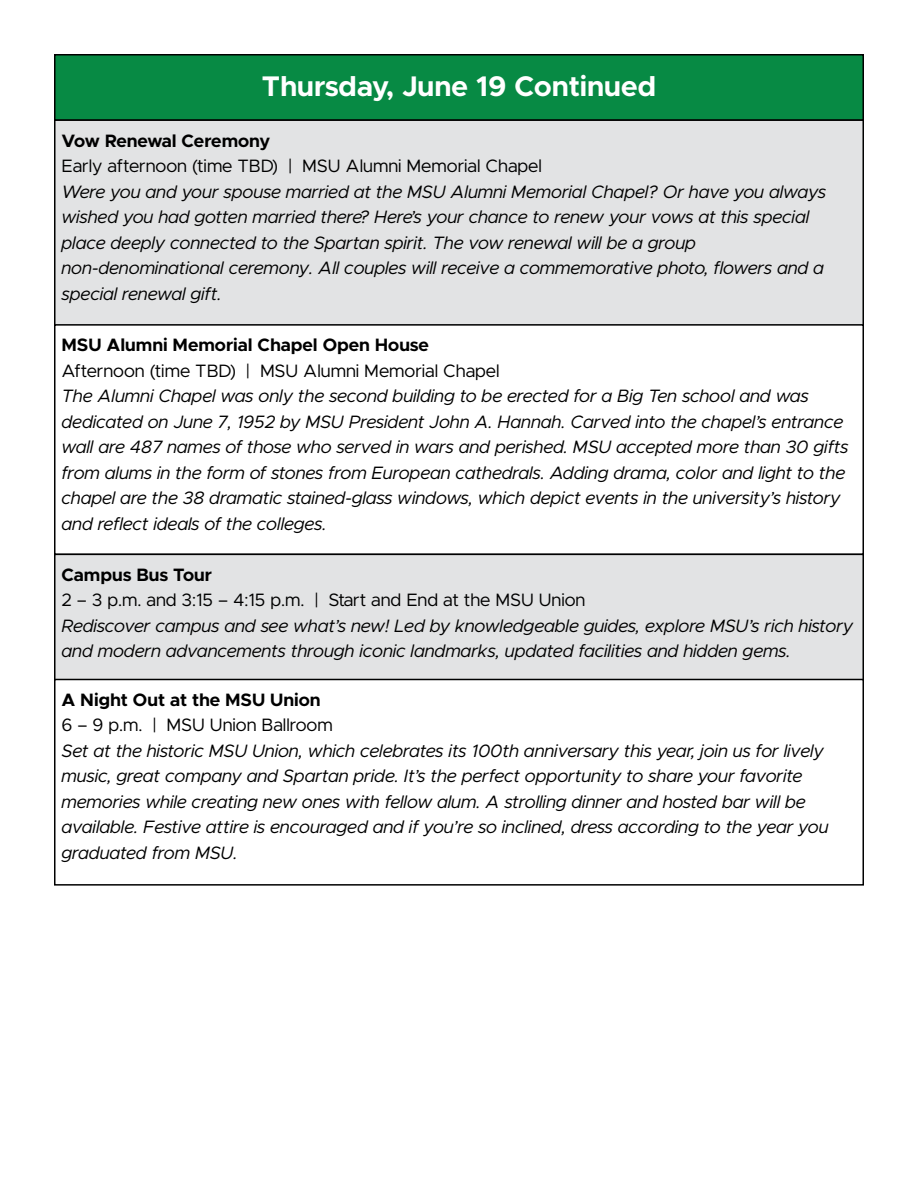
<style>
.page{position:relative;width:918px;height:1188px;background:#fff}
.page>*{position:absolute;margin:0;border:0;box-sizing:border-box;transform-origin:0 0}
.t1{font:700 28.5px "Metropolis";color:#fff}
.t2{font:italic 18px/25.5px "Metropolis";color:#000}
.t3{font:18px "Metropolis";color:#000}
.t4{font:700 18px "Metropolis";color:#000}
</style>
<div class="page">
<div style="left:55px;top:55px;width:808px;height:65px;background:#078a44"></div>
<div style="left:54px;top:54px;width:810px;height:67px;border:2px solid #000"></div>
<div style="left:55px;top:120px;width:808px;height:206px;background:#e2e3e4"></div>
<div style="left:54px;top:119px;width:810px;height:207px;border:2px solid #000"></div>
<div style="left:54px;top:324px;width:810px;height:231px;border:2px solid #000"></div>
<div style="left:55px;top:554px;width:808px;height:126px;background:#e2e3e4"></div>
<div style="left:54px;top:554px;width:810px;height:127px;border:2px solid #000"></div>
<div style="left:54px;top:679px;width:810px;height:207px;border:2px solid #000"></div>
<h1 class="t1" style="left:262px;top:68px;width:396px">Thursday, June 19 Continued</h1>
<p class="t4" style="left:62px;top:129px;width:210px">Vow Renewal Ceremony</p>
<p class="t3" style="left:62px;top:155px;width:482px">Early afternoon (time TBD) | MSU Alumni Memorial Chapel</p>
<p class="t2" style="left:62px;top:179px;width:766px">Were you and your spouse married at the MSU Alumni Memorial Chapel? Or have you always wished you had gotten married there? Here’s your chance to renew your vows at this special place deeply connected to the Spartan spirit. The vow renewal will be a group non-denominational ceremony. All couples will receive a commemorative photo, flowers and a special renewal gift.</p>
<p class="t4" style="left:62px;top:334px;width:369px">MSU Alumni Memorial Chapel Open House</p>
<p class="t3" style="left:62px;top:359px;width:440px">Afternoon (time TBD) | MSU Alumni Memorial Chapel</p>
<p class="t2" style="left:62px;top:383px;width:788px">The Alumni Chapel was only the second building to be erected for a Big Ten school and was dedicated on June 7, 1952 by MSU President John A. Hannah. Carved into the chapel’s entrance wall are 487 names of those who served in wars and perished. MSU accepted more than 30 gifts from alums in the form of stones from European cathedrals. Adding drama, color and light to the chapel are the 38 dramatic stained-glass windows, which depict events in the university’s history and reflect ideals of the colleges.</p>
<p class="t4" style="left:62px;top:563px;width:152px">Campus Bus Tour</p>
<p class="t3" style="left:62px;top:589px;width:525px">2 – 3 p.m. and 3:15 – 4:15 p.m. | Start and End at the MSU Union</p>
<p class="t2" style="left:62px;top:613px;width:793px">Rediscover campus and see what’s new! Led by knowledgeable guides, explore MSU’s rich history and modern advancements through iconic landmarks, updated facilities and hidden gems.</p>
<p class="t4" style="left:62px;top:688px;width:261px">A Night Out at the MSU Union</p>
<p class="t3" style="left:62px;top:714px;width:273px">6 – 9 p.m. | MSU Union Ballroom</p>
<p class="t2" style="left:62px;top:738px;width:769px">Set at the historic MSU Union, which celebrates its 100th anniversary this year, join us for lively music, great company and Spartan pride. It’s the perfect opportunity to share your favorite memories while creating new ones with fellow alum. A strolling dinner and hosted bar will be available. Festive attire is encouraged and if you’re so inclined, dress according to the year you graduated from MSU.</p>
</div>
